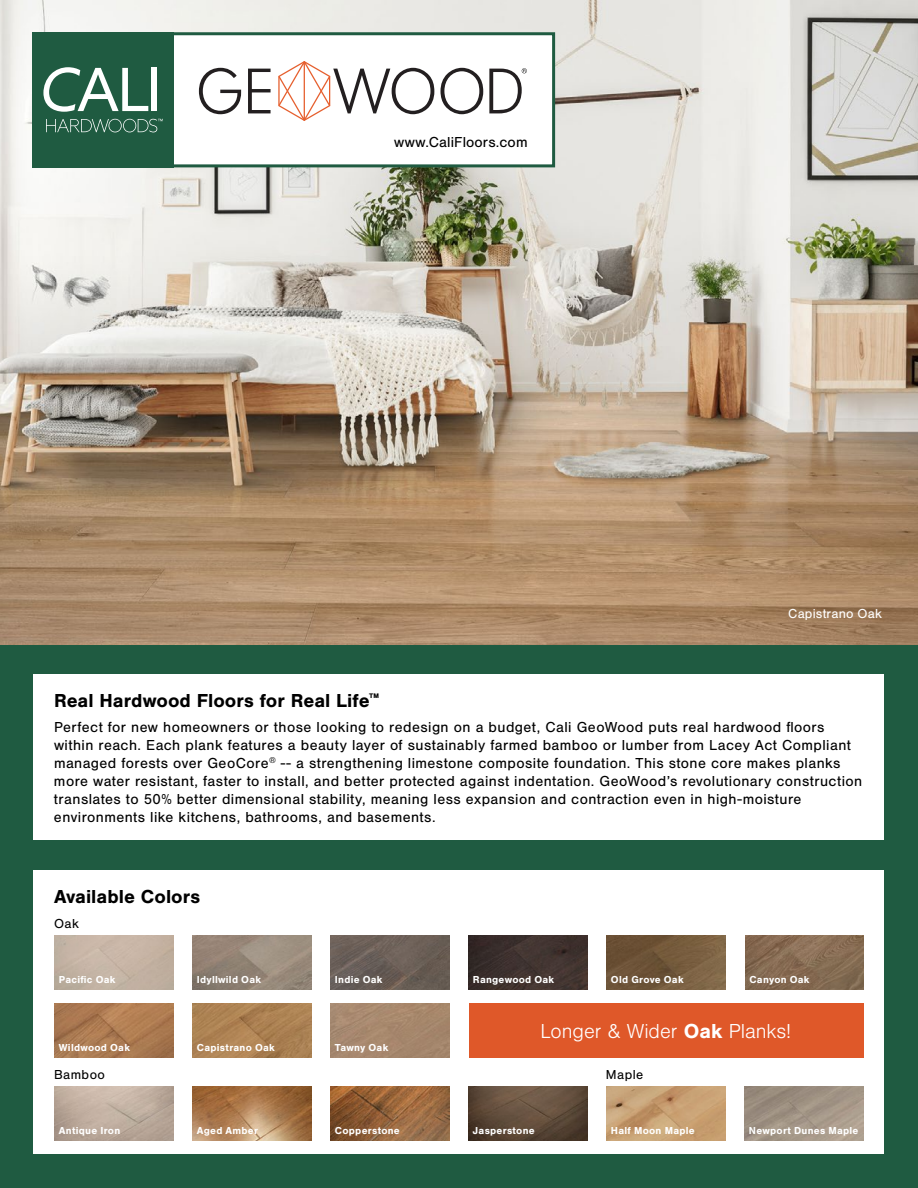
<style>
.page{position:relative;width:918px;height:1188px;background:#1f5b41}
.page>*{position:absolute;margin:0;border:0;box-sizing:border-box;transform-origin:0 0}
.t1{font:300 21px "Nimbus San";letter-spacing:-.005em;color:#fff}
.t2{font:700 19.5px "Nimbus San";color:#000}
.t3{font:15px/18px "Nimbus San";letter-spacing:.03em;color:#000}
.t4{font:15px "Nimbus San";letter-spacing:.01em;color:#000}
.t5{font:13.5px "Nimbus San";letter-spacing:.035em;color:#000}
.t6{font:13.5px "Nimbus San";letter-spacing:.015em;color:#fff}
.t7{font:700 10.5px "Nimbus San";letter-spacing:.02em;color:#fff}
.s1{font-weight:700}
</style>
<div class="page">
<div style="left:34px;top:675px;width:850px;height:165px;background:#fff"></div>
<div style="left:34px;top:870px;width:850px;height:284px;background:#fff"></div>
<img style="left:0;top:0;width:918px;height:645px">
<div style="left:32px;top:32px;width:523px;height:135px;background:#fff;border:3px solid #1f5b41"></div>
<div style="left:32px;top:32px;width:142px;height:135px;background:#1f5b41"></div>
<svg style="left:199px;top:68px;width:42px;height:46px"></svg>
<svg style="left:248px;top:69px;width:23px;height:44px"></svg>
<svg style="left:441px;top:68px;width:42px;height:46px"></svg>
<svg style="left:278px;top:61px;width:156px;height:60px"></svg>
<svg style="left:489px;top:68px;width:38px;height:45px"></svg>
<img style="left:745px;top:936px;width:119px;height:54px">
<img style="left:55px;top:1087px;width:118px;height:54px">
<img style="left:193px;top:936px;width:118px;height:54px">
<div style="left:331px;top:1004px;width:118px;height:54px;background:#a7886d"></div>
<img style="left:193px;top:1087px;width:118px;height:54px">
<img style="left:331px;top:936px;width:118px;height:54px">
<img style="left:193px;top:1004px;width:118px;height:54px">
<img style="left:331px;top:1087px;width:118px;height:54px">
<img style="left:469px;top:936px;width:118px;height:54px">
<img style="left:469px;top:1087px;width:118px;height:54px">
<img style="left:55px;top:1004px;width:118px;height:54px">
<img style="left:607px;top:1087px;width:118px;height:54px">
<img style="left:607px;top:936px;width:118px;height:54px">
<div style="left:469px;top:1004px;width:394px;height:54px;background:#df5829"></div>
<svg style="left:43px;top:67px;width:105px;height:45px"></svg>
<div style="left:152px;top:68px;width:5px;height:43px;background:#fff"></div>
<svg style="left:46px;top:119px;width:117px;height:13px"></svg>
<p class="t4" style="left:394px;top:134px;width:135px">www.CaliFloors.com</p>
<p class="t6" style="left:788px;top:606px;width:95px">Capistrano Oak</p>
<h2 class="t2" style="left:54px;top:690px;width:327px">Real Hardwood Floors for Real Life<sup>™</sup></h2>
<p class="t3" style="left:54px;top:718px;width:810px">Perfect for new homeowners or those looking to redesign on a budget, Cali GeoWood puts real hardwood floors within reach. Each plank features a beauty layer of sustainably farmed bamboo or lumber from Lacey Act Compliant managed forests over GeoCore<sup>®</sup> -- a strengthening limestone composite foundation. This stone core makes planks more water resistant, faster to install, and better protected against indentation. GeoWood’s revolutionary construction translates to 50% better dimensional stability, meaning less expansion and contraction even in high-moisture environments like kitchens, bathrooms, and basements.</p>
<h2 class="t2" style="left:54px;top:885px;width:148px">Available Colors</h2>
<p class="t5" style="left:54px;top:916px;width:26px">Oak</p>
<p class="t7" style="left:59px;top:974px;width:58px">Pacific Oak</p>
<p class="t7" style="left:750px;top:974px;width:62px">Canyon Oak</p>
<p class="t7" style="left:197px;top:974px;width:66px">Idyllwild Oak</p>
<p class="t7" style="left:335px;top:974px;width:49px">Indie Oak</p>
<p class="t7" style="left:473px;top:974px;width:83px">Rangewood Oak</p>
<p class="t7" style="left:611px;top:974px;width:74px">Old Grove Oak</p>
<p class="t7" style="left:59px;top:1041px;width:73px">Wildwood Oak</p>
<p class="t7" style="left:197px;top:1041px;width:79px">Capistrano Oak</p>
<p class="t7" style="left:335px;top:1041px;width:55px">Tawny Oak</p>
<h1 class="t1" style="left:541px;top:1020px;width:252px">Longer &amp; Wider <span class="s1">Oak</span> Planks!</h1>
<p class="t5" style="left:54px;top:1067px;width:52px">Bamboo</p>
<p class="t5" style="left:606px;top:1067px;width:39px">Maple</p>
<p class="t7" style="left:59px;top:1125px;width:63px">Antique Iron</p>
<p class="t7" style="left:197px;top:1125px;width:63px">Aged Amber</p>
<p class="t7" style="left:335px;top:1125px;width:66px">Copperstone</p>
<p class="t7" style="left:473px;top:1125px;width:63px">Jasperstone</p>
<p class="t7" style="left:611px;top:1125px;width:85px">Half Moon Maple</p>
<p class="t7" style="left:749px;top:1125px;width:111px">Newport Dunes Maple</p>
</div>
